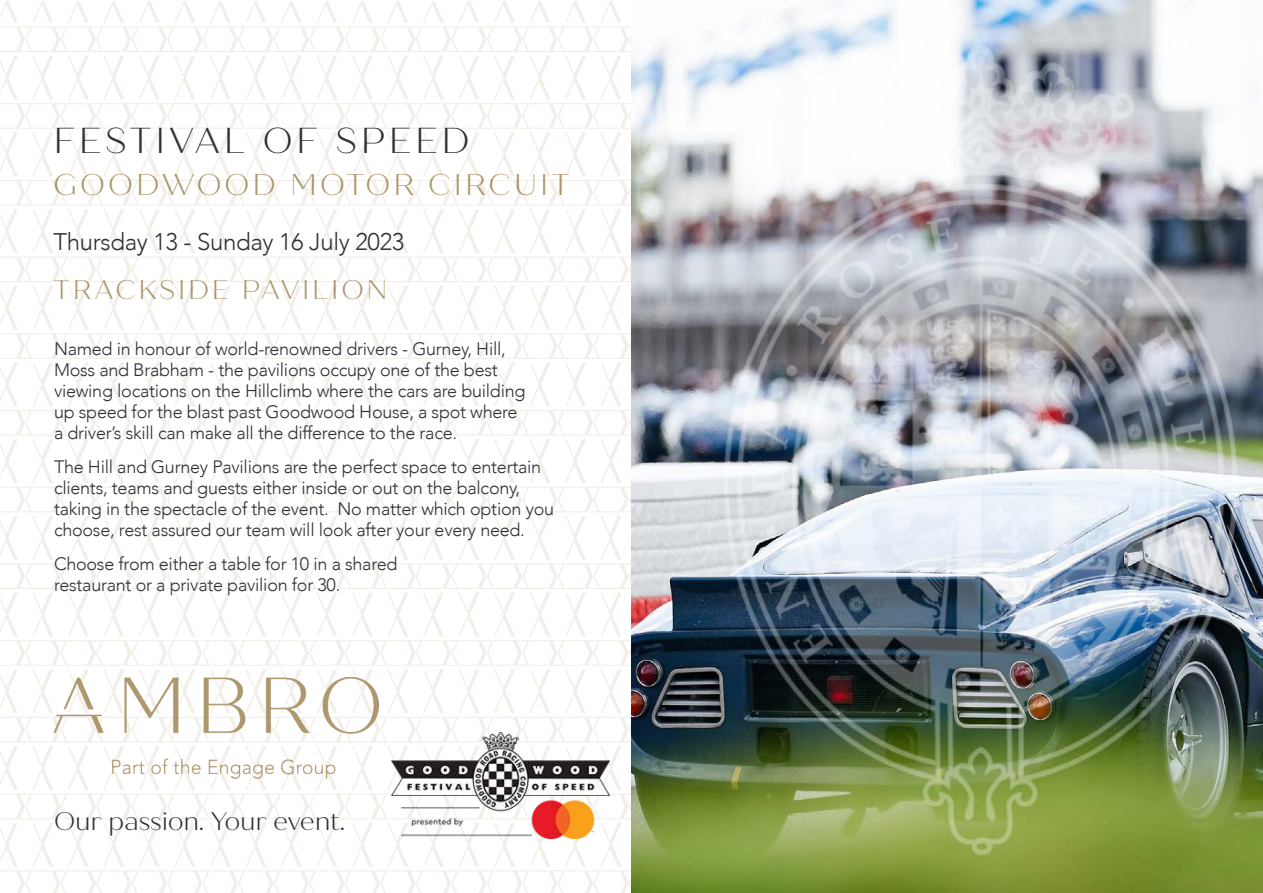
<style>
.page{position:relative;width:1263px;height:893px;background:#fff}
.page>*{position:absolute;margin:0;border:0;box-sizing:border-box;transform-origin:0 0}
.t1{font:300 36px "Quiche Sans";letter-spacing:.1em;color:#303135}
.t2{font:300 30px "Quiche Sans";letter-spacing:.1em;color:#ad976d}
.t3{font:300 27px "Quiche Sans";letter-spacing:.1em;color:#ad976d}
.t4{font:300 25.5px "Quiche Sans";letter-spacing:-.015em;color:#303135}
.t5{font:300 24px "Avenir";letter-spacing:-.015em;color:#303135}
.t6{font:300 18px/21px "Avenir";letter-spacing:-.015em;color:#303135}
</style>
<div class="page">
<svg style="left:0;top:333px;width:631px;height:560px"></svg>
<svg style="left:0;top:333px;width:586px;height:304px"></svg>
<svg style="left:0;top:1px;width:631px;height:329px"></svg>
<img style="left:54px;top:678px;width:324px;height:100px">
<img style="left:631px;top:0;width:632px;height:893px">
<img style="left:392px;top:733px;width:218px;height:106px">
<h1 class="t1" style="left:54px;top:128px;width:418px">FESTIVAL OF SPEED</h1>
<h2 class="t2" style="left:54px;top:174px;width:518px">GOODWOOD MOTOR CIRCUIT</h2>
<h3 class="t5" style="left:54px;top:232px;width:352px">Thursday 13 - Sunday 16 July 2023</h3>
<h3 class="t3" style="left:54px;top:280px;width:335px">TRACKSIDE PAVILION</h3>
<p class="t6" style="left:54px;top:340px;width:473px">Named in honour of world-renowned drivers - Gurney, Hill, Moss and Brabham - the pavilions occupy one of the best viewing locations on the Hillclimb where the cars are building up speed for the blast past Goodwood House, a spot where a driver’s skill can make all the difference to the race.</p>
<p class="t6" style="left:54px;top:458px;width:502px">The Hill and Gurney Pavilions are the perfect space to entertain clients, teams and guests either inside or out on the balcony, taking in the spectacle of the event. No matter which option you choose, rest assured our team will look after your every need.</p>
<p class="t6" style="left:54px;top:555px;width:345px">Choose from either a table for 10 in a shared restaurant or a private pavilion for 30.</p>
<h3 class="t4" style="left:54px;top:811px;width:293px">Our passion. Your event.</h3>
</div>
